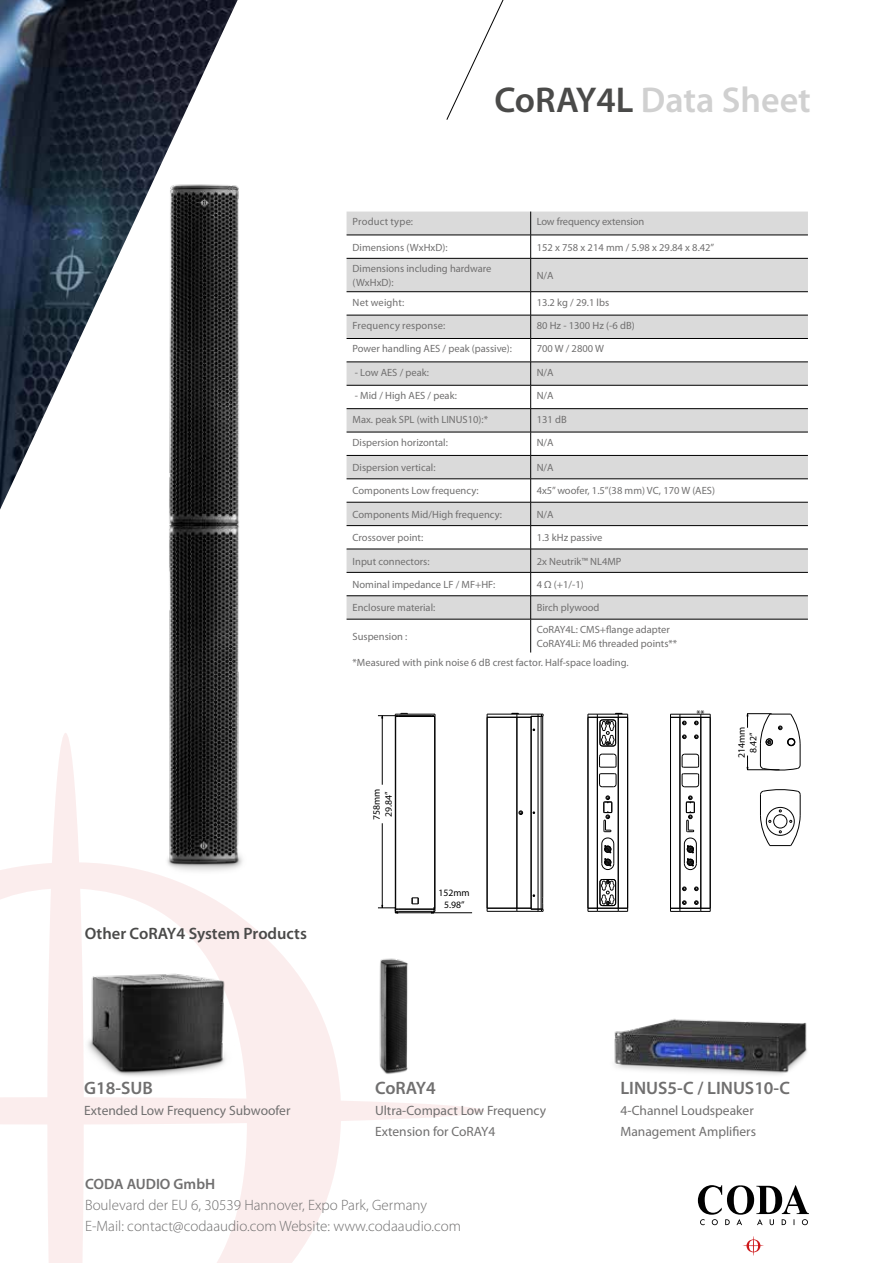
<style>
.page{position:relative;width:893px;height:1263px;background:#fff}
.page>*{position:absolute;margin:0;border:0;box-sizing:border-box;transform-origin:0 0}
.t1{font:600 36px "Myriad Pro";color:#d0d0d0}
.t2{font:600 18px "Myriad Pro";color:#706f6f}
.t3{font:600 16.5px "Myriad Pro";color:#4a4a49}
.t4{font:300 15px/21px "Myriad Pro";color:#706f6f}
.t5{font:600 15px "Myriad Pro";color:#706f6f}
.t6{font:13.5px/21px "Myriad Pro";color:#706f6f}
.t7{font:10.5px/13.5px "Myriad Pro";color:#706f6f}
.t8{font:10.5px "Myriad Pro";letter-spacing:.02em;color:#706f6f}
.t9{font:9.75px/11.7px "Myriad Pro";color:#000;text-align:center}
.s1{color:#4a4a49}
</style>
<div class="page">
<img style="left:0;top:0;width:238px;height:510px">
<svg style="left:0;top:733px;width:485px;height:530px"></svg>
<img style="left:376px;top:949px;width:42px;height:131px">
<img style="left:614px;top:1018px;width:193px;height:57px">
<img style="left:96px;top:148px;width:214px;height:743px">
<svg style="left:446px;top:0;width:58px;height:120px"></svg>
<svg style="left:347px;top:212px;width:461px;height:407px;fill:#dadada"></svg>
<hr style="left:347px;top:235px;width:184px;height:1px;background:#000">
<hr style="left:531px;top:235px;width:277px;height:1px;background:#000">
<svg style="left:530px;top:212px;width:1px;height:46px"></svg>
<hr style="left:347px;top:258px;width:184px;height:1px;background:#000">
<hr style="left:531px;top:258px;width:277px;height:1px;background:#000">
<hr style="left:530px;top:258px;width:1px;height:33px;background:#000">
<hr style="left:347px;top:291px;width:184px;height:1px;background:#000">
<hr style="left:531px;top:291px;width:277px;height:1px;background:#000">
<hr style="left:347px;top:315px;width:184px;height:1px;background:#000">
<hr style="left:531px;top:315px;width:277px;height:1px;background:#000">
<hr style="left:347px;top:338px;width:184px;height:1px;background:#000">
<hr style="left:531px;top:338px;width:277px;height:1px;background:#000">
<hr style="left:347px;top:362px;width:184px;height:1px;background:#000">
<hr style="left:531px;top:362px;width:277px;height:1px;background:#000">
<hr style="left:347px;top:385px;width:184px;height:1px;background:#000">
<hr style="left:531px;top:385px;width:277px;height:1px;background:#000">
<hr style="left:347px;top:408px;width:184px;height:1px;background:#000">
<hr style="left:531px;top:408px;width:277px;height:1px;background:#000">
<hr style="left:347px;top:432px;width:184px;height:1px;background:#000">
<hr style="left:531px;top:432px;width:277px;height:1px;background:#000">
<hr style="left:347px;top:455px;width:184px;height:1px;background:#000">
<hr style="left:531px;top:455px;width:277px;height:1px;background:#000">
<hr style="left:347px;top:479px;width:184px;height:1px;background:#000">
<hr style="left:531px;top:479px;width:277px;height:1px;background:#000">
<hr style="left:347px;top:502px;width:184px;height:1px;background:#000">
<hr style="left:531px;top:502px;width:277px;height:1px;background:#000">
<hr style="left:347px;top:525px;width:184px;height:1px;background:#000">
<hr style="left:531px;top:525px;width:277px;height:1px;background:#000">
<hr style="left:347px;top:549px;width:184px;height:1px;background:#000">
<hr style="left:531px;top:549px;width:277px;height:1px;background:#000">
<hr style="left:347px;top:572px;width:184px;height:1px;background:#000">
<hr style="left:531px;top:572px;width:277px;height:1px;background:#000">
<hr style="left:347px;top:595px;width:184px;height:1px;background:#000">
<hr style="left:531px;top:595px;width:277px;height:1px;background:#000">
<svg style="left:530px;top:292px;width:1px;height:327px"></svg>
<hr style="left:347px;top:619px;width:184px;height:1px;background:#000">
<hr style="left:531px;top:619px;width:277px;height:1px;background:#000">
<hr style="left:530px;top:619px;width:1px;height:33px;background:#000">
<svg style="left:698px;top:1185px;width:111px;height:40px"></svg>
<svg style="left:742px;top:1236px;width:22px;height:20px"></svg>
<img style="left:84px;top:955px;width:171px;height:125px">
<svg style="left:760px;top:789px;width:41px;height:57px"></svg>
<hr style="left:542px;top:716px;width:1px;height:182px;background:#000">
<svg style="left:519px;top:811px;width:4px;height:4px"></svg>
<hr style="left:538px;top:716px;width:1px;height:193px;background:#000">
<hr style="left:531px;top:716px;width:1px;height:193px;background:#000">
<hr style="left:541px;top:716px;width:1px;height:193px;background:#000">
<hr style="left:487px;top:911px;width:30px;height:1px;background:#000">
<hr style="left:487px;top:717px;width:1px;height:191px;background:#000">
<hr style="left:517px;top:717px;width:1px;height:191px;background:#000">
<hr style="left:487px;top:908px;width:30px;height:1px;background:#000">
<hr style="left:487px;top:717px;width:30px;height:1px;background:#000">
<hr style="left:487px;top:714px;width:30px;height:1px;background:#000">
<svg style="left:517px;top:895px;width:27px;height:17px"></svg>
<svg style="left:511px;top:713px;width:33px;height:5px"></svg>
<svg style="left:599px;top:754px;width:18px;height:33px"></svg>
<hr style="left:597px;top:717px;width:1px;height:191px;background:#000">
<hr style="left:588px;top:717px;width:1px;height:191px;background:#000">
<hr style="left:618px;top:717px;width:1px;height:191px;background:#000">
<hr style="left:627px;top:717px;width:1px;height:191px;background:#000">
<svg style="left:588px;top:879px;width:40px;height:33px"></svg>
<svg style="left:588px;top:713px;width:40px;height:34px"></svg>
<hr style="left:435px;top:717px;width:1px;height:191px;background:#000">
<hr style="left:434px;top:716px;width:1px;height:193px;background:#000">
<hr style="left:395px;top:717px;width:1px;height:191px;background:#000">
<hr style="left:398px;top:714px;width:34px;height:1px;background:#000">
<hr style="left:398px;top:911px;width:34px;height:1px;background:#000">
<svg style="left:412px;top:897px;width:7px;height:7px"></svg>
<hr style="left:398px;top:909px;width:34px;height:1px;background:#000">
<hr style="left:398px;top:716px;width:34px;height:1px;background:#000">
<svg style="left:682px;top:754px;width:17px;height:33px"></svg>
<hr style="left:680px;top:717px;width:1px;height:191px;background:#000">
<hr style="left:670px;top:717px;width:1px;height:191px;background:#000">
<hr style="left:700px;top:717px;width:1px;height:191px;background:#000">
<hr style="left:710px;top:717px;width:1px;height:191px;background:#000">
<svg style="left:682px;top:735px;width:4px;height:4px"></svg>
<svg style="left:694px;top:735px;width:4px;height:4px"></svg>
<svg style="left:670px;top:714px;width:41px;height:11px"></svg>
<svg style="left:682px;top:887px;width:4px;height:4px"></svg>
<svg style="left:694px;top:887px;width:4px;height:4px"></svg>
<svg style="left:670px;top:901px;width:41px;height:11px"></svg>
<svg style="left:601px;top:796px;width:13px;height:74px"></svg>
<svg style="left:684px;top:796px;width:13px;height:74px"></svg>
<svg style="left:747px;top:713px;width:54px;height:58px"></svg>
<hr style="left:398px;top:715px;width:33px;height:1px;background:#000">
<svg style="left:431px;top:714px;width:5px;height:4px"></svg>
<hr style="left:382px;top:717px;width:1px;height:68px;background:#000">
<svg style="left:378px;top:713px;width:30px;height:5px"></svg>
<hr style="left:382px;top:823px;width:1px;height:82px;background:#000">
<hr style="left:398px;top:912px;width:74px;height:1px;background:#000">
<svg style="left:378px;top:905px;width:20px;height:8px"></svg>
<svg style="left:431px;top:907px;width:5px;height:6px"></svg>
<h1 class="t1" style="left:494px;top:77px;width:318px"><span class="s1">CoRAY4L</span> Data Sheet</h1>
<p class="t8" style="left:353px;top:215px;width:62px">Product type:</p>
<p class="t7" style="left:537px;top:215px;width:109px">Low frequency extension</p>
<p class="t7" style="left:353px;top:240px;width:96px">Dimensions (WxHxD):</p>
<p class="t7" style="left:537px;top:240px;width:179px">152 x 758 x 214 mm / 5.98 x 29.84 x 8.42”</p>
<p class="t7" style="left:353px;top:262px;width:140px">Dimensions including hardware (WxHxD):</p>
<p class="t7" style="left:537px;top:268px;width:18px">N/A</p>
<p class="t7" style="left:353px;top:295px;width:53px">Net weight:</p>
<p class="t7" style="left:537px;top:295px;width:74px">13.2 kg / 29.1 lbs</p>
<p class="t7" style="left:353px;top:319px;width:94px">Frequency response:</p>
<p class="t7" style="left:537px;top:319px;width:99px">80 Hz - 1300 Hz (-6 dB)</p>
<p class="t7" style="left:353px;top:342px;width:161px">Power handling AES / peak (passive):</p>
<p class="t7" style="left:537px;top:342px;width:69px">700 W / 2800 W</p>
<p class="t7" style="left:355px;top:365px;width:76px">- Low AES / peak:</p>
<p class="t7" style="left:537px;top:365px;width:18px">N/A</p>
<p class="t7" style="left:355px;top:389px;width:104px">- Mid / High AES / peak:</p>
<p class="t7" style="left:537px;top:389px;width:18px">N/A</p>
<p class="t7" style="left:353px;top:412px;width:137px">Max. peak SPL (with LINUS10):*</p>
<p class="t7" style="left:537px;top:412px;width:31px">131 dB</p>
<p class="t7" style="left:353px;top:435px;width:97px">Dispersion horizontal:</p>
<p class="t7" style="left:537px;top:435px;width:18px">N/A</p>
<p class="t7" style="left:353px;top:461px;width:84px">Dispersion vertical:</p>
<p class="t7" style="left:537px;top:461px;width:18px">N/A</p>
<p class="t7" style="left:353px;top:484px;width:128px">Components Low frequency:</p>
<p class="t7" style="left:537px;top:484px;width:180px">4x5” woofer, 1.5”(38 mm) VC, 170 W (AES)</p>
<p class="t7" style="left:353px;top:507px;width:151px">Components Mid/High frequency:</p>
<p class="t7" style="left:537px;top:507px;width:18px">N/A</p>
<p class="t7" style="left:353px;top:531px;width:72px">Crossover point:</p>
<p class="t7" style="left:537px;top:531px;width:67px">1.3 kHz passive</p>
<p class="t7" style="left:353px;top:554px;width:79px">Input connectors:</p>
<p class="t7" style="left:537px;top:554px;width:86px">2x Neutrik™ NL4MP</p>
<p class="t7" style="left:353px;top:577px;width:144px">Nominal impedance LF / MF+HF:</p>
<p class="t7" style="left:537px;top:577px;width:49px">4 Ω (+1/-1)</p>
<p class="t7" style="left:353px;top:601px;width:84px">Enclosure material:</p>
<p class="t7" style="left:537px;top:601px;width:64px">Birch plywood</p>
<p class="t7" style="left:353px;top:629px;width:56px">Suspension :</p>
<p class="t7" style="left:537px;top:622px;width:142px">CoRAY4L: CMS+flange adapter<br>CoRAY4Li: M6 threaded points**</p>
<p class="t7" style="left:353px;top:656px;width:278px">*Measured with pink noise 6 dB crest factor. Half-space loading.</p>
<h3 class="t3" style="left:85px;top:923px;width:224px">Other CoRAY4 System Products</h3>
<h2 class="t2" style="left:84px;top:1076px;width:70px">G18-SUB</h2>
<p class="t6" style="left:84px;top:1100px;width:208px">Extended Low Frequency Subwoofer</p>
<p class="t9" style="left:371px;top:820px;width:33px;text-align:left;rotate:-90deg">758mm<br>29.84”</p>
<p class="t9" style="left:438px;top:887px;width:33px">152mm<br>5.98”</p>
<h2 class="t2" style="left:375px;top:1076px;width:62px">CoRAY4</h2>
<p class="t6" style="left:375px;top:1100px;width:173px">Ultra-Compact Low Frequency<br>Extension for CoRAY4</p>
<h3 class="t5" style="left:85px;top:1174px;width:132px">CODA AUDIO GmbH</h3>
<h3 class="t4" style="left:85px;top:1194px;width:378px">Boulevard der EU 6, 30539 Hannover, Expo Park, Germany<br>E-Mail: contact@codaaudio.com Website: www.codaaudio.com</h3>
<p class="t9" style="left:696px;top:707px;width:10px">**</p>
<p class="t9" style="left:736px;top:758px;width:33px;rotate:-90deg">214mm<br>8.42”</p>
<h2 class="t2" style="left:620px;top:1076px;width:171px">LINUS5-C / LINUS10-C</h2>
<p class="t6" style="left:620px;top:1100px;width:137px">4-Channel Loudspeaker<br>Management Amplifiers</p>
</div>
